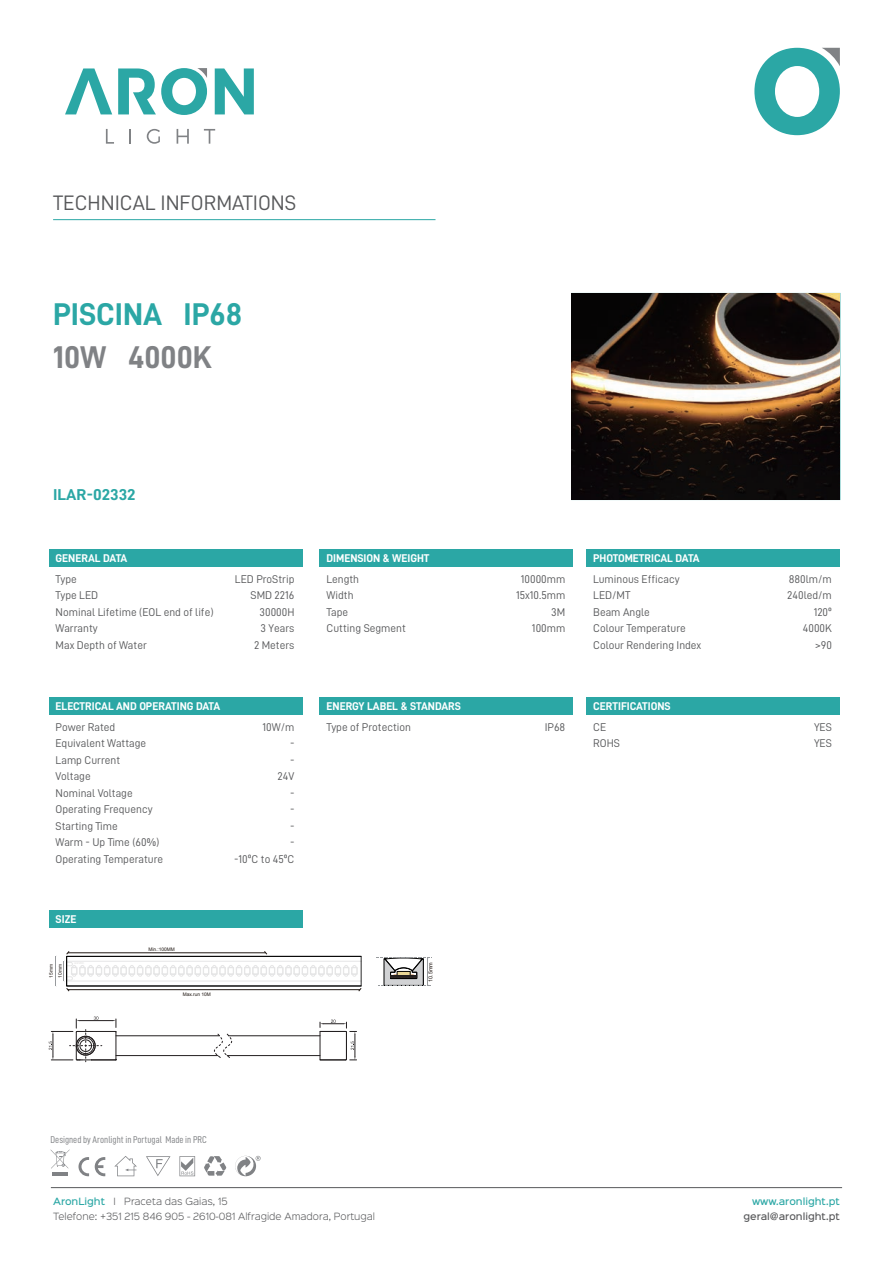
<style>
.page{position:relative;width:893px;height:1263px;background:#fff}
.page>*{position:absolute;margin:0;border:0;box-sizing:border-box;transform-origin:0 0}
.t1{font:31.5px "D DIN Bold";color:#2ba7a5}
.t2{font:31.5px "D DIN Bold";color:#808285}
.t3{font:21px "D DIN";color:#57585a}
.t4{font:15.75px "D DIN Bold";color:#2ba7a5;scale:1.08 1}
.t5{font:11.25px/16.5px "D DIN";color:#57585a}
.t6{font:11.25px "D DIN Bold";color:#fff}
.t7{font:9.9px "D DIN Condensed";color:#808285}
.t8{font:300 9px/15px "Sinkin Sans 300";color:#57585a}
.t9{font:500 9px "Sinkin Sans 500";color:#57585a}
.t10{font:500 9px "Sinkin Sans 500";color:#2ba7a5}
.t11{font:5.55px "Arial";color:#211914}
.t12{font:4.8px "Arial";color:#211914}
.s1{font-family:"Sinkin Sans 500";font-weight:500;color:#2ba7a5}
</style>
<div class="page">
<svg style="left:215px;top:68px;width:39px;height:46px"></svg>
<svg style="left:65px;top:68px;width:47px;height:46px"></svg>
<svg style="left:118px;top:68px;width:89px;height:47px"></svg>
<svg style="left:106px;top:129px;width:8px;height:15px"></svg>
<svg style="left:129px;top:129px;width:2px;height:15px"></svg>
<svg style="left:147px;top:129px;width:13px;height:15px"></svg>
<svg style="left:177px;top:129px;width:12px;height:15px"></svg>
<svg style="left:204px;top:129px;width:11px;height:15px"></svg>
<svg style="left:754px;top:48px;width:86px;height:87px"></svg>
<hr style="left:51px;top:1187px;width:791px;height:1px;background:#57585a">
<svg style="left:179px;top:1156px;width:16px;height:20px"></svg>
<svg style="left:146px;top:1156px;width:25px;height:20px"></svg>
<svg style="left:204px;top:1156px;width:22px;height:20px"></svg>
<svg style="left:114px;top:1156px;width:23px;height:20px"></svg>
<svg style="left:78px;top:1157px;width:11px;height:19px"></svg>
<svg style="left:95px;top:1157px;width:10px;height:19px"></svg>
<hr style="left:52px;top:1172px;width:16px;height:4px;background:#808285">
<svg style="left:51px;top:1149px;width:19px;height:19px"></svg>
<svg style="left:235px;top:1156px;width:26px;height:20px"></svg>
<hr style="left:53px;top:219px;width:382px;height:1px;background:#2ba7a5">
<div style="left:320px;top:550px;width:253px;height:17px;background:#2ba7a5"></div>
<div style="left:586px;top:550px;width:254px;height:17px;background:#2ba7a5"></div>
<div style="left:49px;top:911px;width:253px;height:17px;background:#2ba7a5"></div>
<div style="left:49px;top:698px;width:253px;height:17px;background:#2ba7a5"></div>
<div style="left:320px;top:698px;width:253px;height:17px;background:#2ba7a5"></div>
<div style="left:586px;top:698px;width:254px;height:17px;background:#2ba7a5"></div>
<div style="left:49px;top:550px;width:253px;height:17px;background:#2ba7a5"></div>
<img style="left:572px;top:293px;width:268px;height:207px">
<hr style="left:227px;top:1055px;width:93px;height:1px;background:#231f20">
<hr style="left:116px;top:1055px;width:102px;height:1px;background:#231f20">
<hr style="left:229px;top:1035px;width:91px;height:1px;background:#231f20">
<hr style="left:116px;top:1035px;width:103px;height:1px;background:#231f20">
<svg style="left:49px;top:1016px;width:68px;height:46px"></svg>
<svg style="left:320px;top:1019px;width:37px;height:42px"></svg>
<svg style="left:214px;top:1033px;width:18px;height:25px"></svg>
<hr style="left:56px;top:956px;width:1px;height:30px;background:#979a9d">
<svg style="left:376px;top:957px;width:56px;height:29px"></svg>
<svg style="left:68px;top:961px;width:291px;height:21px"></svg>
<div style="left:66px;top:956px;width:295px;height:30px;border:1px solid #030303"></div>
<hr style="left:68px;top:952px;width:198px;height:1px;background:#211914">
<hr style="left:68px;top:989px;width:292px;height:1px;background:#211914">
<h2 class="t3" style="left:53px;top:191px;width:245px">TECHNICAL INFORMATIONS</h2>
<h1 class="t1" style="left:53px;top:297px;width:191px">PISCINA IP68</h1>
<h1 class="t2" style="left:53px;top:340px;width:160px">10W 4000K</h1>
<h3 class="t4" style="left:53px;top:485px;width:78px">ILAR-02332</h3>
<p class="t6" style="left:56px;top:552px;width:73px">GENERAL DATA</p>
<p class="t5" style="left:56px;top:570px;width:159px">Type<br>Type LED<br>Nominal Lifetime (EOL end of life)<br>Warranty<br>Max Depth of Water</p>
<p class="t5" style="left:235px;top:570px;width:61px;text-align:right">LED ProStrip<br>SMD 2216<br>30000H<br>3 Years<br>2 Meters</p>
<p class="t6" style="left:327px;top:552px;width:104px">DIMENSION &amp; WEIGHT</p>
<p class="t6" style="left:593px;top:552px;width:108px">PHOTOMETRICAL DATA</p>
<p class="t5" style="left:327px;top:570px;width:81px">Length<br>Width<br>Tape<br>Cutting Segment</p>
<p class="t5" style="left:516px;top:570px;width:51px;text-align:right">10000mm<br>15x10.5mm<br>3M<br>100mm</p>
<p class="t5" style="left:593px;top:570px;width:110px">Luminous Efficacy<br>LED/MT<br>Beam Angle<br>Colour Temperature<br>Colour Rendering Index</p>
<p class="t5" style="left:787px;top:570px;width:46px;text-align:right">880lm/m<br>240led/m<br>120º<br>4000K &gt;90</p>
<p class="t6" style="left:56px;top:700px;width:166px">ELECTRICAL AND OPERATING DATA</p>
<p class="t6" style="left:327px;top:700px;width:136px">ENERGY LABEL &amp; STANDARS</p>
<p class="t6" style="left:593px;top:700px;width:79px">CERTIFICATIONS</p>
<p class="t5" style="left:56px;top:718px;width:109px">Power Rated<br>Equivalent Wattage<br>Lamp Current<br>Voltage<br>Nominal Voltage<br>Operating Frequency<br>Starting Time<br>Warm - Up Time (60%)<br>Operating Temperature</p>
<p class="t5" style="left:234px;top:718px;width:62px;text-align:right">10W/m<br>-<br>-<br>24V<br>-<br>-<br>-<br>-<br>-10ºC to 45ºC</p>
<p class="t6" style="left:56px;top:913px;width:22px">SIZE</p>
<p class="t12" style="left:148px;top:946px;width:28px">Min.:100MM</p>
<p class="t5" style="left:327px;top:718px;width:86px">Type of Protection</p>
<p class="t5" style="left:545px;top:718px;width:22px">IP68</p>
<p class="t5" style="left:593px;top:718px;width:28px">CE<br>ROHS</p>
<p class="t5" style="left:814px;top:718px;width:19px">YES<br>YES</p>
<p class="t12" style="left:48px;top:978px;width:15px;rotate:-90deg">15mm</p>
<p class="t11" style="left:427px;top:982px;width:21px;rotate:-90deg">10.5mm</p>
<p class="t12" style="left:57px;top:978px;width:15px;rotate:-90deg">10mm</p>
<p class="t12" style="left:183px;top:991px;width:30px">Max.run 10M</p>
<p class="t7" style="left:51px;top:1134px;width:158px">Designed by Aronlight in Portugal Made in PRC</p>
<p class="t8" style="left:53px;top:1193px;width:323px"><span class="s1">AronLight</span> I Praceta das Gaias, 15<br>Telefone: +351 215 846 905 - 2610-081 Alfragide Amadora, Portugal</p>
<p class="t10" style="left:752px;top:1194px;width:89px">www.aronlight.pt</p>
<p class="t9" style="left:743px;top:1209px;width:98px">geral@aronlight.pt</p>
</div>
